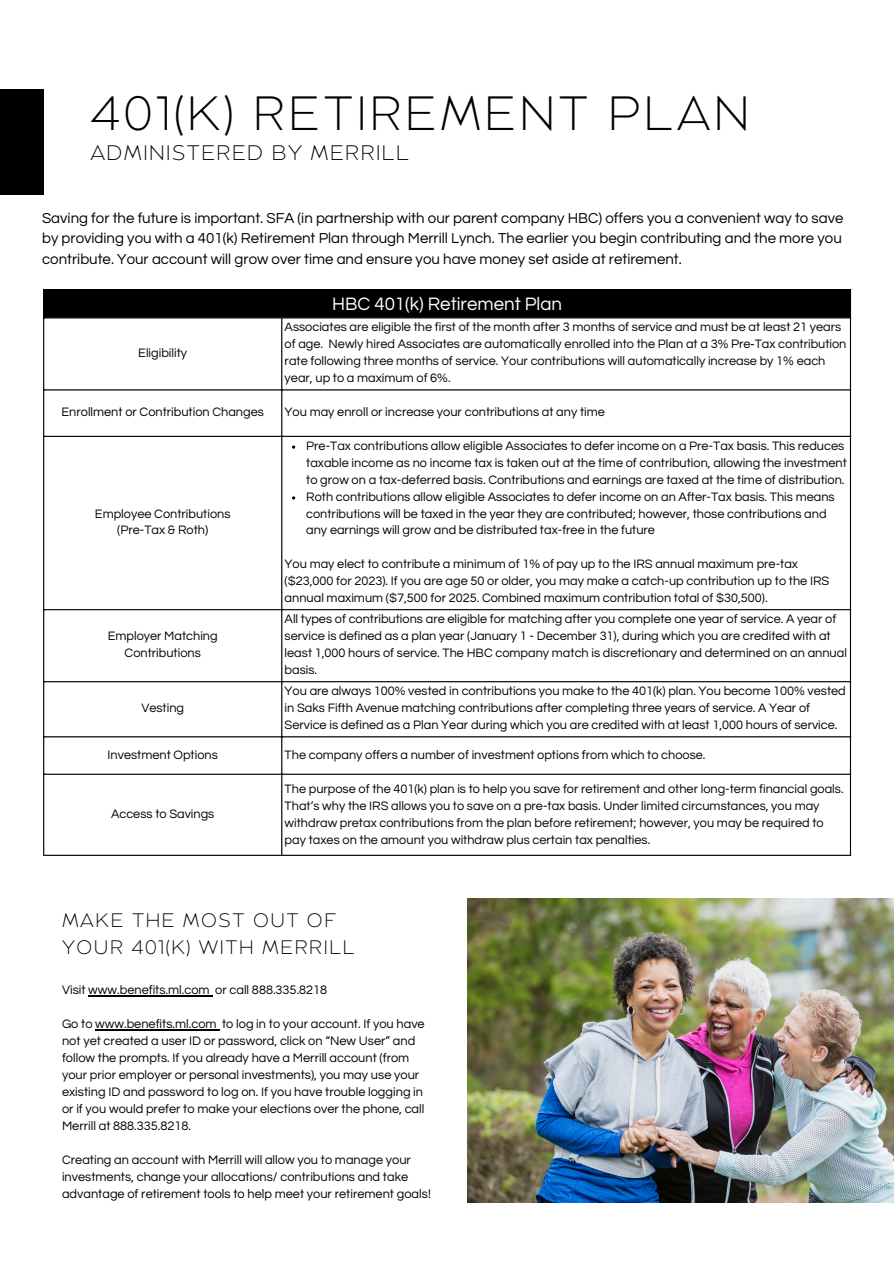
<style>
.page{position:relative;width:894px;height:1264px;background:#fff}
.page>*{position:absolute;margin:0;border:0;box-sizing:border-box;transform-origin:0 0}
.t1{font:200 48px "Balgin";letter-spacing:.07em;color:#000}
.t2{font:200 21px "Balgin";letter-spacing:.07em;color:#000}
.t3{font:200 19.5px/27px "Balgin";letter-spacing:.08em;color:#000}
.t4{font:18.75px "Questrial";color:#fff}
.t5{font:15px/20.2px "Questrial";color:#000;text-align:justify}
.t6{font:12.75px/17px "Questrial";color:#000}
.s1{font-family:"Noto Sans"}
</style>
<div class="page">
<div style="left:0;top:89px;width:43px;height:106px;background:#000"></div>
<div style="left:43px;top:289px;width:807px;height:29px;background:#000"></div>
<svg style="left:44px;top:318px;width:805px;height:536px"></svg>
<hr style="left:43px;top:290px;width:1px;height:564px;background:#000">
<hr style="left:281px;top:318px;width:1px;height:536px;background:#000">
<hr style="left:849px;top:290px;width:1px;height:564px;background:#000">
<hr style="left:43px;top:389px;width:807px;height:1px;background:#000">
<hr style="left:43px;top:436px;width:807px;height:1px;background:#000">
<hr style="left:43px;top:609px;width:807px;height:1px;background:#000">
<hr style="left:43px;top:681px;width:807px;height:1px;background:#000">
<hr style="left:43px;top:736px;width:807px;height:1px;background:#000">
<hr style="left:43px;top:773px;width:807px;height:1px;background:#000">
<hr style="left:43px;top:854px;width:807px;height:1px;background:#000">
<img style="left:467px;top:898px;width:426px;height:304px">
<hr style="left:88px;top:995px;width:122px;height:1px;background:#000">
<hr style="left:95px;top:1029px;width:121px;height:1px;background:#000">
<p class="t1" style="left:90px;top:94px;width:660px">401(K) RETIREMENT PLAN</p>
<p class="t2" style="left:90px;top:144px;width:320px">ADMINISTERED BY MERRILL</p>
<p class="t5" style="left:42px;top:208px;width:802px">Saving for the future is important. SFA (in partnership with our parent company HBC) offers you a convenient way to save by providing you with a 401(k) Retirement Plan through Merrill Lynch. The earlier you begin contributing and the more you contribute. Your account will grow over time and ensure you have money set aside at retirement.</p>
<h2 class="t6" style="left:138px;top:344px;width:50px">Eligibility</h2>
<h1 class="t4" style="left:332px;top:294px;width:231px">HBC 401(k) Retirement Plan</h1>
<h3 class="t6" style="left:284px;top:319px;width:563px">Associates are eligible the first of the month after 3 months of service and must be at least 21 years of age. Newly hired Associates are automatically enrolled into the Plan at a 3% Pre<span class="s1">‐</span>Tax contribution rate following three months of service. Your contributions will automatically increase by 1% each year, up to a maximum of 6%.</h3>
<p class="t6" style="left:61px;top:404px;width:204px">Enrollment or Contribution Changes</p>
<p class="t6" style="left:284px;top:404px;width:322px">You may enroll or increase your contributions at any time</p>
<p class="t6" style="left:95px;top:505px;width:137px">Employee Contributions</p>
<p class="t6" style="left:117px;top:522px;width:92px">(Pre-Tax &amp; Roth)</p>
<p class="t6" style="left:108px;top:627px;width:111px">Employer Matching</p>
<p class="t6" style="left:125px;top:644px;width:78px">Contributions</p>
<p class="t6" style="left:141px;top:699px;width:44px">Vesting</p>
<p class="t6" style="left:306px;top:437px;width:542px">Pre-Tax contributions allow eligible Associates to defer income on a Pre-Tax basis. This reduces taxable income as no income tax is taken out at the time of contribution, allowing the investment to grow on a tax-deferred basis. Contributions and earnings are taxed at the time of distribution.</p>
<p class="t6" style="left:306px;top:488px;width:530px">Roth contributions allow eligible Associates to defer income on an After-Tax basis. This means contributions will be taxed in the year they are contributed; however, those contributions and any earnings will grow and be distributed tax-free in the future</p>
<p class="t6" style="left:284px;top:556px;width:546px">You may elect to contribute a minimum of 1% of pay up to the IRS annual maximum pre-tax ($23,000 for 2023). If you are age 50 or older, you may make a catch-up contribution up to the IRS annual maximum ($7,500 for 2025. Combined maximum contribution total of $30,500).</p>
<p class="t6" style="left:284px;top:610px;width:563px">All types of contributions are eligible for matching after you complete one year of service. A year of service is defined as a plan year (January 1 - December 31), during which you are credited with at least 1,000 hours of service. The HBC company match is discretionary and determined on an annual basis.</p>
<p class="t6" style="left:284px;top:682px;width:562px">You are always 100% vested in contributions you make to the 401(k) plan. You become 100% vested in Saks Fifth Avenue matching contributions after completing three years of service. A Year of<br>Service is defined as a Plan Year during which you are credited with at least 1,000 hours of service.</p>
<p class="t6" style="left:108px;top:746px;width:112px">Investment Options</p>
<p class="t6" style="left:284px;top:746px;width:422px">The company offers a number of investment options from which to choose.</p>
<p class="t6" style="left:111px;top:806px;width:105px">Access to Savings</p>
<p class="t6" style="left:284px;top:780px;width:560px">The purpose of the 401(k) plan is to help you save for retirement and other long-term financial goals.<br>That’s why the IRS allows you to save on a pre-tax basis. Under limited circumstances, you may withdraw pretax contributions from the plan before retirement; however, you may be required to pay taxes on the amount you withdraw plus certain tax penalties.</p>
<h2 class="t3" style="left:62px;top:908px;width:294px">MAKE THE MOST OUT OF<br>YOUR 401(K) WITH MERRILL</h2>
<p class="t6" style="left:62px;top:981px;width:267px">Visit www.benefits.ml.com or call 888.335.8218</p>
<p class="t6" style="left:62px;top:1015px;width:364px">Go to www.benefits.ml.com to log in to your account. If you have</p>
<p class="t6" style="left:62px;top:1032px;width:364px">not yet created a user ID or password, click on “New User” and follow the prompts. If you already have a Merrill account (from your prior employer or personal investments), you may use your existing ID and password to log on. If you have trouble logging in or if you would prefer to make your elections over the phone, call Merrill at 888.335.8218.</p>
<p class="t6" style="left:62px;top:1151px;width:370px">Creating an account with Merrill will allow you to manage your investments, change your allocations/ contributions and take advantage of retirement tools to help meet your retirement goals!</p>
</div>
